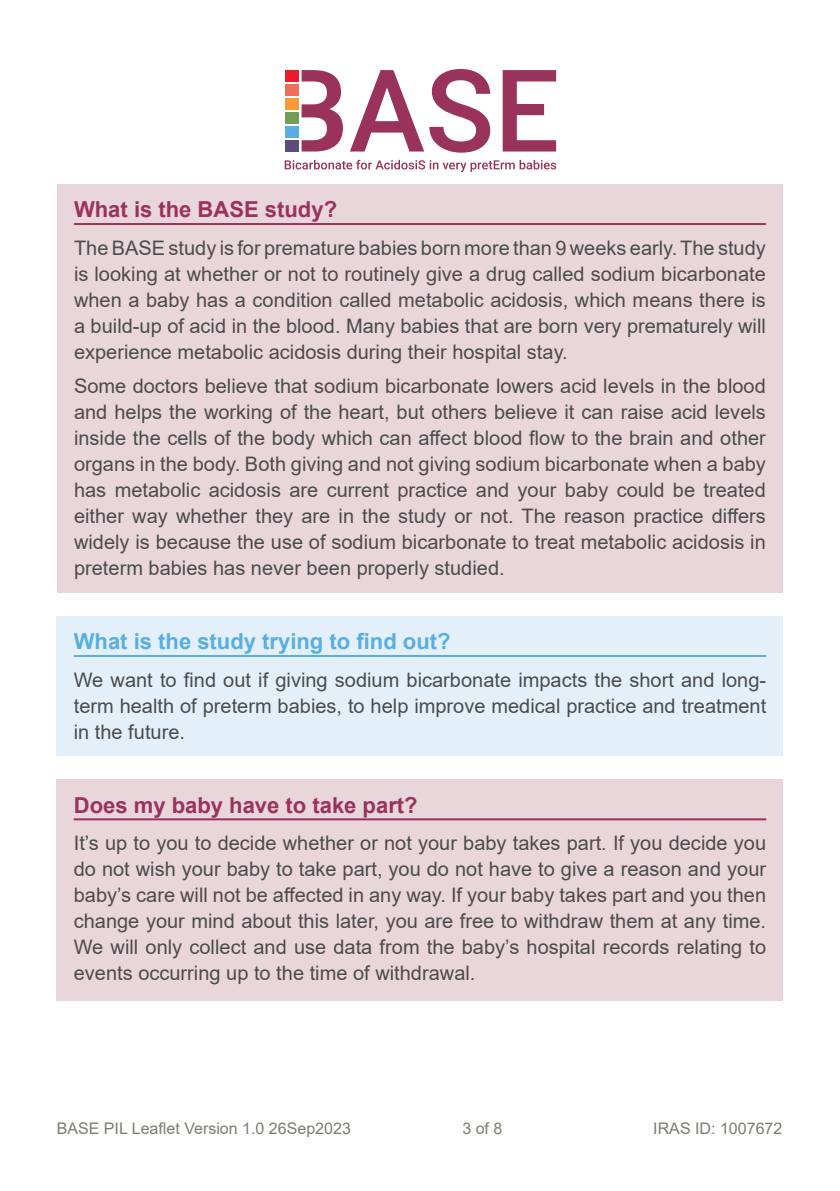
<style>
.page{position:relative;width:840px;height:1191px;background:#fff}
.page>*{position:absolute;margin:0;border:0;box-sizing:border-box;transform-origin:0 0}
.Heading_2{font:700 22px "Arial";color:#99335d}
.Heading_2-2{font:700 22px "Arial";color:#59aee1}
.t1{font:20px/26px "Arial";color:#4b4c4d;text-align:justify}
.t2{font:16px "Arial";color:#817a73}
</style>
<div class="page">
<div style="left:57px;top:184px;width:725px;height:408px;background:#e9d6da"></div>
<hr style="left:74px;top:223px;width:691px;height:2px;background:#99335d">
<svg style="left:350px;top:69px;width:140px;height:84px"></svg>
<svg style="left:502px;top:70px;width:54px;height:81px"></svg>
<div style="left:284px;top:70px;width:14px;height:11px;background:#eb1c2c"></div>
<div style="left:284px;top:126px;width:14px;height:12px;background:#59aee1"></div>
<div style="left:284px;top:140px;width:14px;height:11px;background:#5d4c79"></div>
<div style="left:284px;top:84px;width:14px;height:12px;background:#ef6e58"></div>
<div style="left:284px;top:98px;width:14px;height:12px;background:#f89a36"></div>
<div style="left:284px;top:112px;width:14px;height:12px;background:#739c54"></div>
<svg style="left:284px;top:160px;width:272px;height:12px"></svg>
<svg style="left:301px;top:70px;width:42px;height:81px"></svg>
<div style="left:57px;top:616px;width:725px;height:139px;background:#e4f0f9"></div>
<hr style="left:74px;top:655px;width:691px;height:2px;background:#59aee1">
<div style="left:57px;top:779px;width:725px;height:221px;background:#e9d6da"></div>
<hr style="left:74px;top:818px;width:691px;height:2px;background:#99335d">
<p class="Heading_2" style="left:74px;top:194px;width:264px">What is the BASE study?</p>
<p class="t1" style="left:74px;top:234px;width:693px">The BASE study is for premature babies born more than 9 weeks early.The study is looking at whether or not to routinely give a drug called sodium bicarbonate when a baby has a condition called metabolic acidosis, which means there is a build-up of acid in the blood. Many babies that are born very prematurely will experience metabolic acidosis during their hospital stay.</p>
<p class="t1" style="left:74px;top:373px;width:693px">Some doctors believe that sodium bicarbonate lowers acid levels in the blood and helps the working of the heart, but others believe it can raise acid levels inside the cells of the body which can affect blood flow to the brain and other organs in the body. Both giving and not giving sodium bicarbonate when a baby has metabolic acidosis are current practice and your baby could be treated either way whether they are in the study or not. The reason practice differs widely is because the use of sodium bicarbonate to treat metabolic acidosis in preterm babies has never been properly studied.</p>
<p class="Heading_2-2" style="left:74px;top:626px;width:378px">What is the study trying to find out?</p>
<p class="t1" style="left:74px;top:666px;width:693px">We want to find out if giving sodium bicarbonate impacts the short and long&shy;term health of preterm babies, to help improve medical practice and treatment in the future.</p>
<p class="Heading_2" style="left:74px;top:789px;width:345px">Does my baby have to take part?</p>
<p class="t1" style="left:74px;top:830px;width:693px">It’s up to you to decide whether or not your baby takes part. If you decide you do not wish your baby to take part, you do not have to give a reason and your baby’s care will not be affected in any way. If your baby takes part and you then change your mind about this later, you are free to withdraw them at any time.<br>We will only collect and use data from the baby’s hospital records relating to events occurring up to the time of withdrawal.</p>
<p class="t2" style="left:57px;top:1117px;width:295px">BASE PIL Leaflet Version 1.0 26Sep2023</p>
<p class="t2" style="left:462px;top:1117px;width:42px">3of8</p>
<p class="t2" style="left:653px;top:1117px;width:130px">IRAS ID: 1007672</p>
</div>
